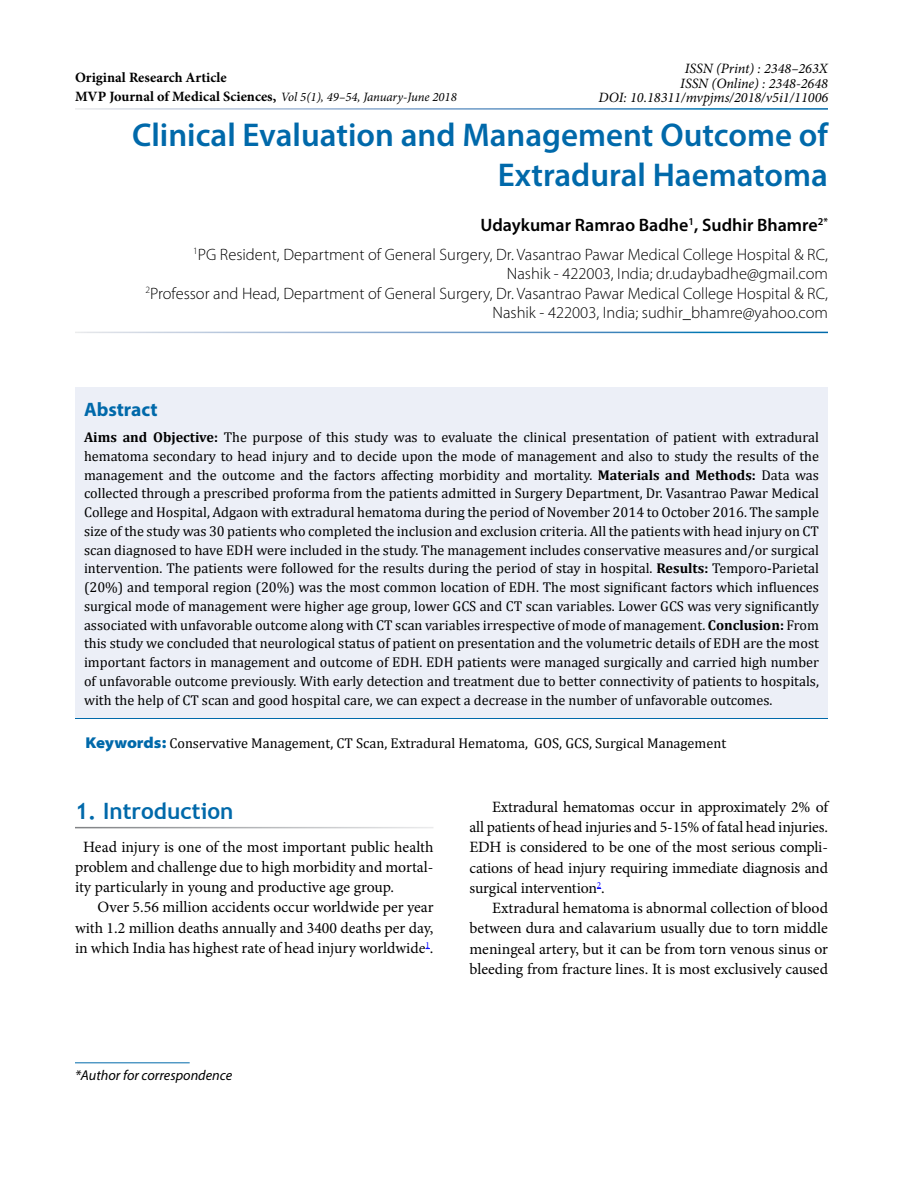
<style>
.page{position:relative;width:918px;height:1188px;background:#fff}
.page>*{position:absolute;margin:0;border:0;box-sizing:border-box;transform-origin:0 0}
.t1{font:600 33px/40.5px "Myriad Pro";color:#0069aa;text-align:right}
.t2{font:700 22.5px "Trebuchet MS";color:#0069aa}
.t3{font:700 19.5px "Myriad Pro";color:#0069aa}
.t4{font:600 18px "Myriad Pro";color:#000}
.t5{font:300 16.5px/19.5px "Myriad Pro";color:#000;text-align:right}
.t6{font:15.75px/20.2px "Minion Pro";letter-spacing:-.005em;color:#000;text-align:justify}
.t7{font:14.25px/18.8px "Cambria";color:#000;text-align:justify}
.t8{font:italic 14.25px/14.5px "Minion Pro";color:#000;text-align:right}
.t9{font:italic 14.25px "Myriad Pro";color:#000}
.t10{font:700 14.25px "Minion Pro";color:#000}
.t11{font:italic 12.75px "Minion Pro";letter-spacing:-.01em;color:#000}
.s1{font-weight:700;font-style:normal;font-size:14.25px}
.s2{font-weight:700}
.s3{font-family:"Myriad Pro";font-weight:900;font-stretch:semi-expanded;font-size:15.75px;color:#0069aa}
</style>
<div class="page">
<hr style="left:75px;top:1062px;width:115px;height:1px;background:#0069aa">
<div style="left:75px;top:388px;width:753px;height:330px;background:#eceff7"></div>
<hr style="left:75px;top:718px;width:753px;height:1px;background:#0069aa">
<p class="t8" style="left:599px;top:61px;width:231px">ISSN (Print) : 2348–263X<br>ISSN (Online) : 2348-2648<br>DOI: 10.18311/mvpjms/2018/v5i1/11006</p>
<h1 class="t1" style="left:132px;top:113px;width:697px">Clinical Evaluation and Management Outcome of<br>Extradural Haematoma</h1>
<p class="t4" style="left:480px;top:214px;width:349px">Udaykumar Ramrao Badhe<sup>1</sup>, Sudhir Bhamre<sup>2*</sup></p>
<p class="t5" style="left:146px;top:244px;width:684px"><sup>1</sup>PG Resident, Department of General Surgery, Dr. Vasantrao Pawar Medical College Hospital &amp; RC, Nashik - 422003, India; dr.udaybadhe@gmail.com<br><sup>2</sup>Professor and Head, Department of General Surgery, Dr. Vasantrao Pawar Medical College Hospital &amp; RC, Nashik - 422003, India; sudhir_bhamre@yahoo.com</p>
<p class="t10" style="left:75px;top:68px;width:153px">Original Research Article</p>
<p class="t11" style="left:75px;top:88px;width:383px"><span class="s1">MVP Journal of Medical Sciences,</span> Vol 5(1), 49–54, January-June 2018</p>
<h3 class="t3" style="left:84px;top:397px;width:75px">Abstract</h3>
<p class="t7" style="left:84px;top:428px;width:737px"><span class="s2">Aims and Objective:</span> The purpose of this study was to evaluate the clinical presentation of patient with extradural hematoma secondary to head injury and to decide upon the mode of management and also to study the results of the management and the outcome and the factors affecting morbidity and mortality. <span class="s2">Materials and Methods:</span> Data was collected through a prescribed proforma from the patients admitted in Surgery Department, Dr. Vasantrao Pawar Medical College and Hospital, Adgaon with extradural hematoma during the period of November 2014 to October 2016. The sample size of the study was 30 patients who completed the inclusion and exclusion criteria. All the patients with head injury on CT scan diagnosed to have EDH were included in the study. The management includes conservative measures and/or surgical intervention. The patients were followed for the results during the period of stay in hospital. <span class="s2">Results:</span> Temporo-Parietal (20%) and temporal region (20%) was the most common location of EDH. The most significant factors which influences surgical mode of management were higher age group, lower GCS and CT scan variables. Lower GCS was very significantly associated with unfavorable outcome along with CT scan variables irrespective of mode of management. <span class="s2">Conclusion:</span> From this study we concluded that neurological status of patient on presentation and the volumetric details of EDH are the most important factors in management and outcome of EDH. EDH patients were managed surgically and carried high number of unfavorable outcome previously. With early detection and treatment due to better connectivity of patients to hospitals, with the help of CT scan and good hospital care, we can expect a decrease in the number of unfavorable outcomes.</p>
<p class="t7" style="left:86px;top:734px;width:642px"><span class="s3">Keywords:</span> Conservative Management, CT Scan, Extradural Hematoma, GOS, GCS, Surgical Management</p>
<h2 class="t2" style="left:75px;top:797px;width:160px">1. Introduction</h2>
<p class="t6" style="left:75px;top:837px;width:360px;text-indent:8px">Head injury is one of the most important public health problem and challenge due to high morbidity and mortal&shy;ity particularly in young and productive age group.</p>
<p class="t6" style="left:75px;top:897px;width:360px;text-indent:23px">Over 5.56 million accidents occur worldwide per year with 1.2 million deaths annually and 3400 deaths per day, in which India has highest rate of head injury worldwide<sup>1</sup>.</p>
<p class="t6" style="left:469px;top:797px;width:360px;text-indent:23px">Extradural hematomas occur in approximately 2% of all patients of head injuries and 5-15% of fatal head injuries.<br>EDH is considered to be one of the most serious compli&shy;cations of head injury requiring immediate diagnosis and surgical intervention<sup>2</sup>.</p>
<p class="t6" style="left:469px;top:898px;width:360px;text-indent:23px">Extradural hematoma is abnormal collection of blood between dura and calavarium usually due to torn middle meningeal artery, but it can be from torn venous sinus or bleeding from fracture lines. It is most exclusively caused</p>
<p class="t9" style="left:75px;top:1066px;width:159px">*Author for correspondence</p>
</div>
